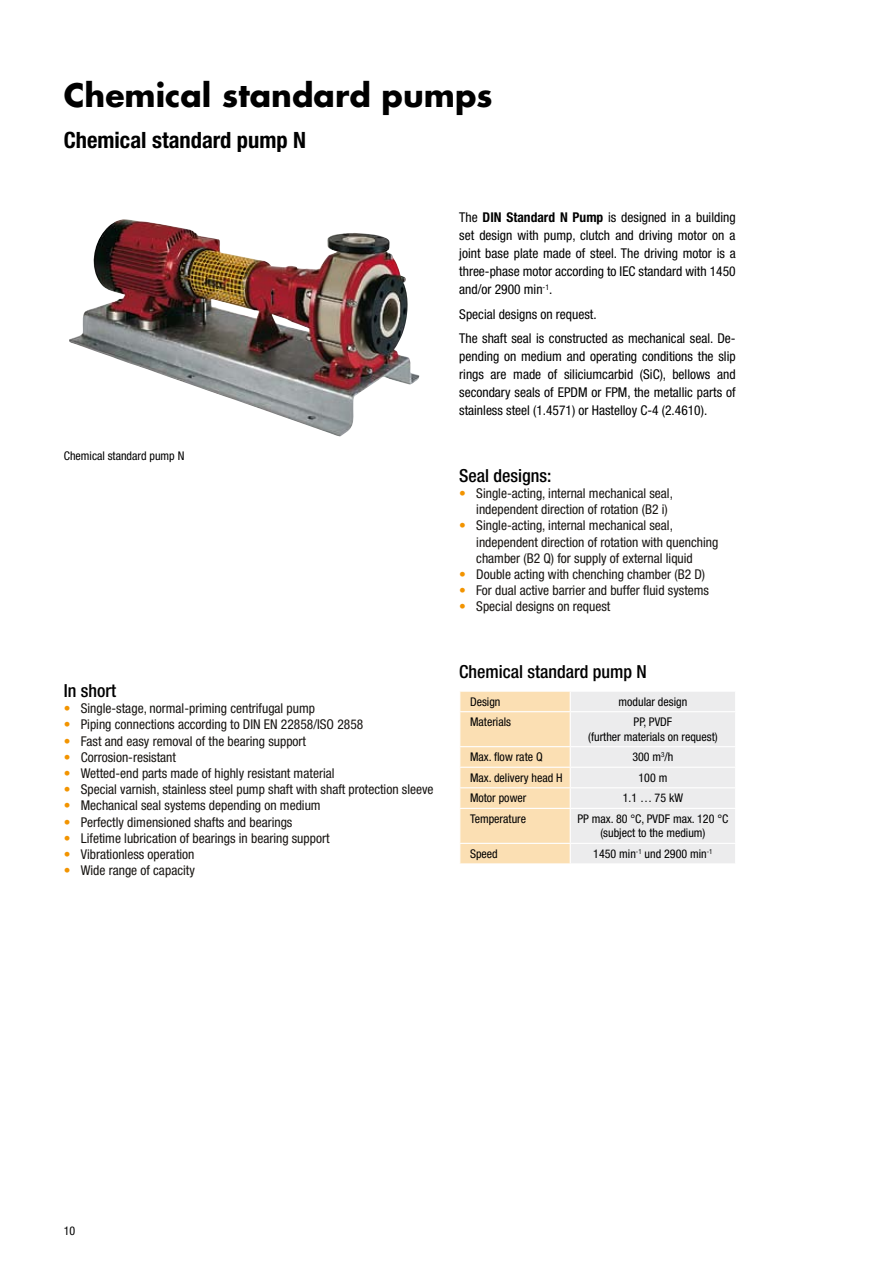
<style>
.page{position:relative;width:893px;height:1263px;background:#fff}
.page>*{position:absolute;margin:0;border:0;box-sizing:border-box;transform-origin:0 0}
.t1{font:700 31.5px "Futura Std";color:#000}
.t2{font:700 condensed 22.5px "Helvetica Neue LT Pro";color:#000}
.t3{font:500 condensed 18px "Helvetica Neue LT Pro";color:#000}
.t4{font:condensed 13.5px/16.2px "Helvetica Neue LT Pro";color:#181512}
.t5{font:condensed 13.5px/18px "Helvetica Neue LT Pro";color:#000;text-align:justify}
.t6{font:condensed 13.5px/16.2px "Helvetica Neue LT Pro";color:#f29400;text-align:justify}
.t7{font:condensed 12px/14.4px "Helvetica Neue LT Pro";color:#000;text-align:center}
.s1{font-weight:700}
</style>
<div class="page">
<svg style="left:460px;top:691px;width:275px;height:172px;background:#f3e8d9"></svg>
<img style="left:69px;top:219px;width:350px;height:218px">
<h1 class="t1" style="left:64px;top:74px;width:430px">Chemical standard pumps</h1>
<h2 class="t2" style="left:64px;top:127px;width:244px">Chemical standard pump N</h2>
<p class="t7" style="left:64px;top:449px;width:122px">Chemical standard pump N</p>
<h3 class="t3" style="left:64px;top:680px;width:54px">In short</h3>
<p class="t4" style="left:81px;top:700px;width:354px">Single-stage, normal-priming centrifugal pump<br>Piping connections according to DIN EN 22858/ISO 2858<br>Fast and easy removal of the bearing support<br>Corrosion-resistant<br>Wetted-end parts made of highly resistant material<br>Special varnish, stainless steel pump shaft with shaft protection sleeve Mechanical seal systems depending on medium<br>Perfectly dimensioned shafts and bearings<br>Lifetime lubrication of bearings in bearing support<br>Vibrationless operation<br>Wide range of capacity</p>
<p class="t6" style="left:64px;top:700px;width:8px">• • • • • • • • • • •</p>
<p class="t5" style="left:459px;top:208px;width:278px">The <span class="s1">DIN Standard N Pump</span> is designed in a building set design with pump, clutch and driving motor on a joint base plate made of steel. The driving motor is a three-phase motor according to IEC standard with 1450 and/or 2900 min<sup>-1</sup>.</p>
<p class="t5" style="left:459px;top:301px;width:278px;line-height:24.5px">Special designs on request.<br>The shaft seal is constructed as mechanical seal. De-</p>
<p class="t5" style="left:459px;top:347px;width:278px">pending on medium and operating conditions the slip rings are made of siliciumcarbid (SiC), bellows and secondary seals of EPDM or FPM, the metallic parts of stainless steel (1.4571) or Hastelloy C-4 (2.4610).</p>
<h3 class="t3" style="left:459px;top:465px;width:94px">Seal designs:</h3>
<p class="t4" style="left:476px;top:485px;width:244px">Single-acting, internal mechanical seal, independent direction of rotation (B2 i)<br>Single-acting, internal mechanical seal, independent direction of rotation with quenching chamber (B2 Q) for supply of external liquid Double acting with chenching chamber (B2 D)<br>For dual active barrier and buffer fluid systems Special designs on request</p>
<p class="t6" style="left:459px;top:485px;width:8px">•</p>
<p class="t6" style="left:459px;top:517px;width:8px">•</p>
<p class="t6" style="left:459px;top:566px;width:8px">• • •</p>
<h3 class="t3" style="left:459px;top:661px;width:189px">Chemical standard pump N</h3>
<p class="t7" style="left:470px;top:694px;width:32px">Design</p>
<p class="t7" style="left:619px;top:694px;width:70px">modular design</p>
<p class="t7" style="left:470px;top:715px;width:42px">Materials</p>
<p class="t7" style="left:588px;top:715px;width:131px">PP, PVDF<br>(further materials on request)</p>
<p class="t7" style="left:470px;top:750px;width:74px">Max. flow rate Q</p>
<p class="t7" style="left:632px;top:750px;width:43px">300 m<sup>3</sup>/h</p>
<p class="t7" style="left:470px;top:770px;width:94px">Max. delivery head H</p>
<p class="t7" style="left:638px;top:770px;width:30px">100 m</p>
<p class="t7" style="left:470px;top:791px;width:58px">Motor power</p>
<p class="t7" style="left:623px;top:791px;width:62px">1.1 … 75 kW</p>
<p class="t7" style="left:470px;top:811px;width:58px">Temperature</p>
<p class="t7" style="left:577px;top:811px;width:152px">PP max. 80 °C, PVDF max. 120 °C (subject to the medium)</p>
<p class="t7" style="left:470px;top:846px;width:29px">Speed</p>
<p class="t7" style="left:593px;top:846px;width:121px">1450 min<sup>-1</sup> und 2900 min<sup>-1</sup></p>
<p class="t7" style="left:64px;top:1224px;width:13px">10</p>
</div>
